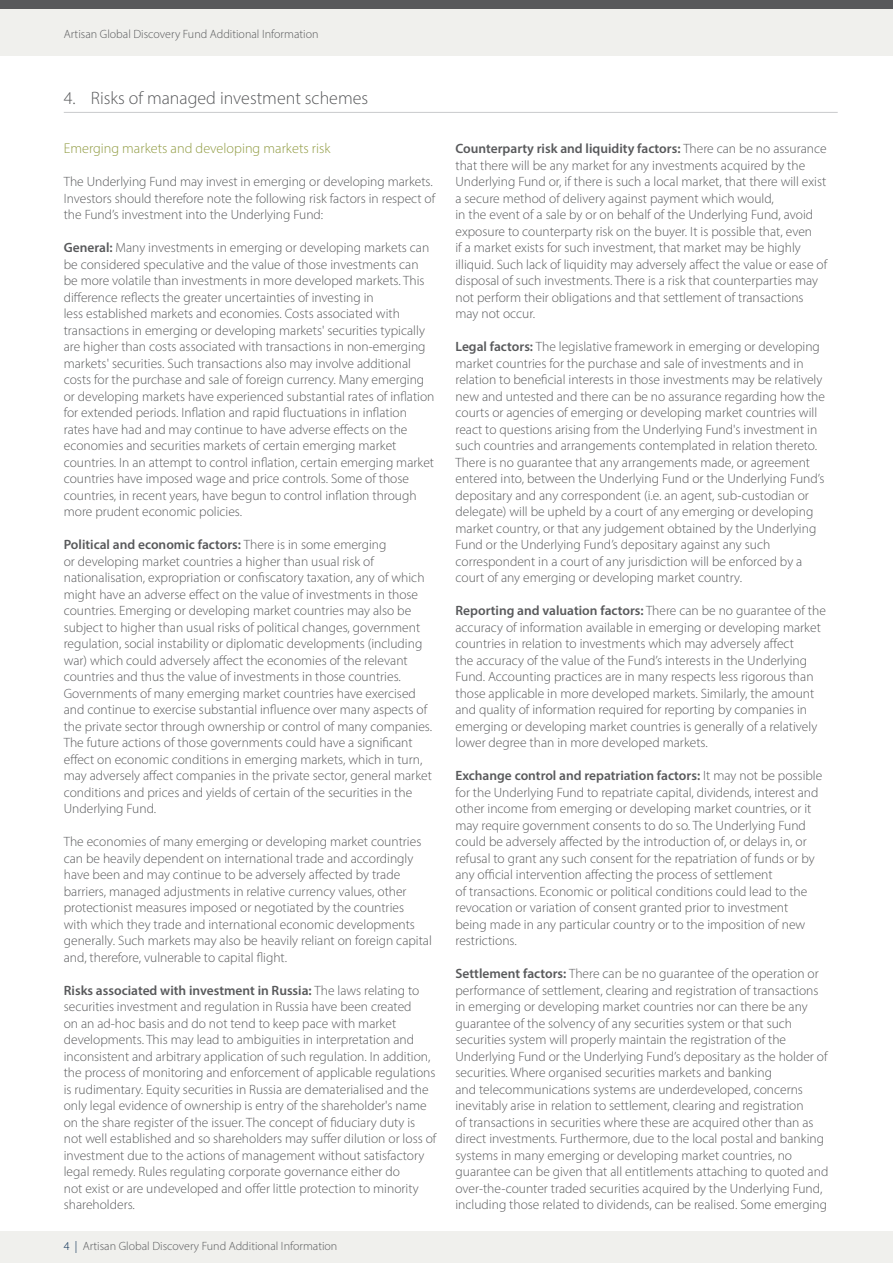
<style>
.page{position:relative;width:893px;height:1263px;background:#fff}
.page>*{position:absolute;margin:0;border:0;box-sizing:border-box;transform-origin:0 0}
.Artisan_heading_PDS{font:300 18px "Myriad Pro";color:#58595b}
.t1{font:300 14.25px "Myriad Pro";color:#909b42}
.t2{font:300 13.5px/16.5px "Myriad Pro";color:#58595b}
.t3{font:300 12px "Myriad Pro";color:#58595b}
.s1{font-weight:600}
.s2{color:#00264d}
</style>
<div class="page">
<div style="left:0;top:0;width:893px;height:55px;background:#f0f0ed"></div>
<div style="left:0;top:0;width:893px;height:9px;background:#58595b"></div>
<div style="left:0;top:1231px;width:893px;height:32px;background:#f0f0ed"></div>
<hr style="left:64px;top:112px;width:774px;height:1px;background:#c9cacc">
<p class="t3" style="left:64px;top:27px;width:256px">Artisan Global Discovery Fund Additional Information</p>
<p class="Artisan_heading_PDS" style="left:64px;top:87px;width:306px">4. Risks of managed investment schemes</p>
<p class="t1" style="left:64px;top:140px;width:268px">Emerging markets and developing markets risk</p>
<p class="t2" style="left:64px;top:173px;width:373px">The Underlying Fund may invest in emerging or developing markets.<br>Investors should therefore note the following risk factors in respect of the Fund’s investment into the Underlying Fund:</p>
<p class="t2" style="left:64px;top:239px;width:372px"><span class="s1">General:</span> Many investments in emerging or developing markets can be considered speculative and the value of those investments can be more volatile than investments in more developed markets. This difference reflects the greater uncertainties of investing in<br>less established markets and economies. Costs associated with transactions in emerging or developing markets' securities typically are higher than costs associated with transactions in non-emerging markets' securities. Such transactions also may involve additional costs for the purchase and sale of foreign currency. Many emerging or developing markets have experienced substantial rates of inflation for extended periods. Inflation and rapid fluctuations in inflation rates have had and may continue to have adverse effects on the economies and securities markets of certain emerging market countries. In an attempt to control inflation, certain emerging market countries have imposed wage and price controls. Some of those countries, in recent years, have begun to control inflation through more prudent economic policies.</p>
<p class="t2" style="left:64px;top:536px;width:370px"><span class="s1">Political and economic factors:</span> There is in some emerging<br>or developing market countries a higher than usual risk of nationalisation, expropriation or confiscatory taxation, any of which might have an adverse effect on the value of investments in those countries. Emerging or developing market countries may also be subject to higher than usual risks of political changes, government regulation, social instability or diplomatic developments (including war) which could adversely affect the economies of the relevant countries and thus the value of investments in those countries.<br>Governments of many emerging market countries have exercised and continue to exercise substantial influence over many aspects of the private sector through ownership or control of many companies.<br>The future actions of those governments could have a significant effect on economic conditions in emerging markets, which in turn, may adversely affect companies in the private sector, general market conditions and prices and yields of certain of the securities in the Underlying Fund.</p>
<p class="t2" style="left:64px;top:833px;width:370px">The economies of many emerging or developing market countries can be heavily dependent on international trade and accordingly have been and may continue to be adversely affected by trade barriers, managed adjustments in relative currency values, other protectionist measures imposed or negotiated by the countries<br>with which they trade and international economic developments generally. Such markets may also be heavily reliant on foreign capital and, therefore, vulnerable to capital flight.</p>
<p class="t2" style="left:64px;top:982px;width:374px"><span class="s1">Risks associated with investment in Russia:</span> The laws relating to securities investment and regulation in Russia have been created<br>on an ad-hoc basis and do not tend to keep pace with market developments. This may lead to ambiguities in interpretation and inconsistent and arbitrary application of such regulation. In addition, the process of monitoring and enforcement of applicable regulations is rudimentary. Equity securities in Russia are dematerialised and the only legal evidence of ownership is entry of the shareholder's name on the share register of the issuer. The concept of fiduciary duty is not well established and so shareholders may suffer dilution or loss of investment due to the actions of management without satisfactory legal remedy. Rules regulating corporate governance either do<br>not exist or are undeveloped and offer little protection to minority shareholders.</p>
<p class="t3" style="left:64px;top:1239px;width:275px"><span class="s2">4 |</span> Artisan Global Discovery Fund Additional Information</p>
<p class="t2" style="left:455px;top:140px;width:373px"><span class="s1">Counterparty risk and liquidity factors:</span> There can be no assurance that there will be any market for any investments acquired by the Underlying Fund or, if there is such a local market, that there will exist a secure method of delivery against payment which would,<br>in the event of a sale by or on behalf of the Underlying Fund, avoid exposure to counterparty risk on the buyer. It is possible that, even<br>if a market exists for such investment, that market may be highly illiquid. Such lack of liquidity may adversely affect the value or ease of disposal of such investments. There is a risk that counterparties may not perform their obligations and that settlement of transactions may not occur.</p>
<p class="t2" style="left:455px;top:338px;width:371px"><span class="s1">Legal factors:</span> The legislative framework in emerging or developing market countries for the purchase and sale of investments and in relation to beneficial interests in those investments may be relatively new and untested and there can be no assurance regarding how the courts or agencies of emerging or developing market countries will react to questions arising from the Underlying Fund's investment in such countries and arrangements contemplated in relation thereto.<br>There is no guarantee that any arrangements made, or agreement entered into, between the Underlying Fund or the Underlying Fund’s depositary and any correspondent (i.e. an agent, sub-custodian or delegate) will be upheld by a court of any emerging or developing market country, or that any judgement obtained by the Underlying Fund or the Underlying Fund’s depositary against any such correspondent in a court of any jurisdiction will be enforced by a court of any emerging or developing market country.</p>
<p class="t2" style="left:455px;top:602px;width:372px"><span class="s1">Reporting and valuation factors:</span> There can be no guarantee of the accuracy of information available in emerging or developing market countries in relation to investments which may adversely affect<br>the accuracy of the value of the Fund’s interests in the Underlying Fund. Accounting practices are in many respects less rigorous than those applicable in more developed markets. Similarly, the amount and quality of information required for reporting by companies in emerging or developing market countries is generally of a relatively lower degree than in more developed markets.</p>
<p class="t2" style="left:455px;top:767px;width:368px"><span class="s1">Exchange control and repatriation factors:</span> It may not be possible for the Underlying Fund to repatriate capital, dividends, interest and other income from emerging or developing market countries, or it may require government consents to do so. The Underlying Fund could be adversely affected by the introduction of, or delays in, or refusal to grant any such consent for the repatriation of funds or by any official intervention affecting the process of settlement<br>of transactions. Economic or political conditions could lead to the revocation or variation of consent granted prior to investment being made in any particular country or to the imposition of new restrictions.</p>
<p class="t2" style="left:455px;top:965px;width:374px"><span class="s1">Settlement factors:</span> There can be no guarantee of the operation or performance of settlement, clearing and registration of transactions in emerging or developing market countries nor can there be any guarantee of the solvency of any securities system or that such securities system will properly maintain the registration of the Underlying Fund or the Underlying Fund’s depositary as the holder of securities. Where organised securities markets and banking<br>and telecommunications systems are underdeveloped, concerns inevitably arise in relation to settlement, clearing and registration<br>of transactions in securities where these are acquired other than as direct investments. Furthermore, due to the local postal and banking systems in many emerging or developing market countries, no guarantee can be given that all entitlements attaching to quoted and over-the-counter traded securities acquired by the Underlying Fund, including those related to dividends, can be realised. Some emerging</p>
</div>
